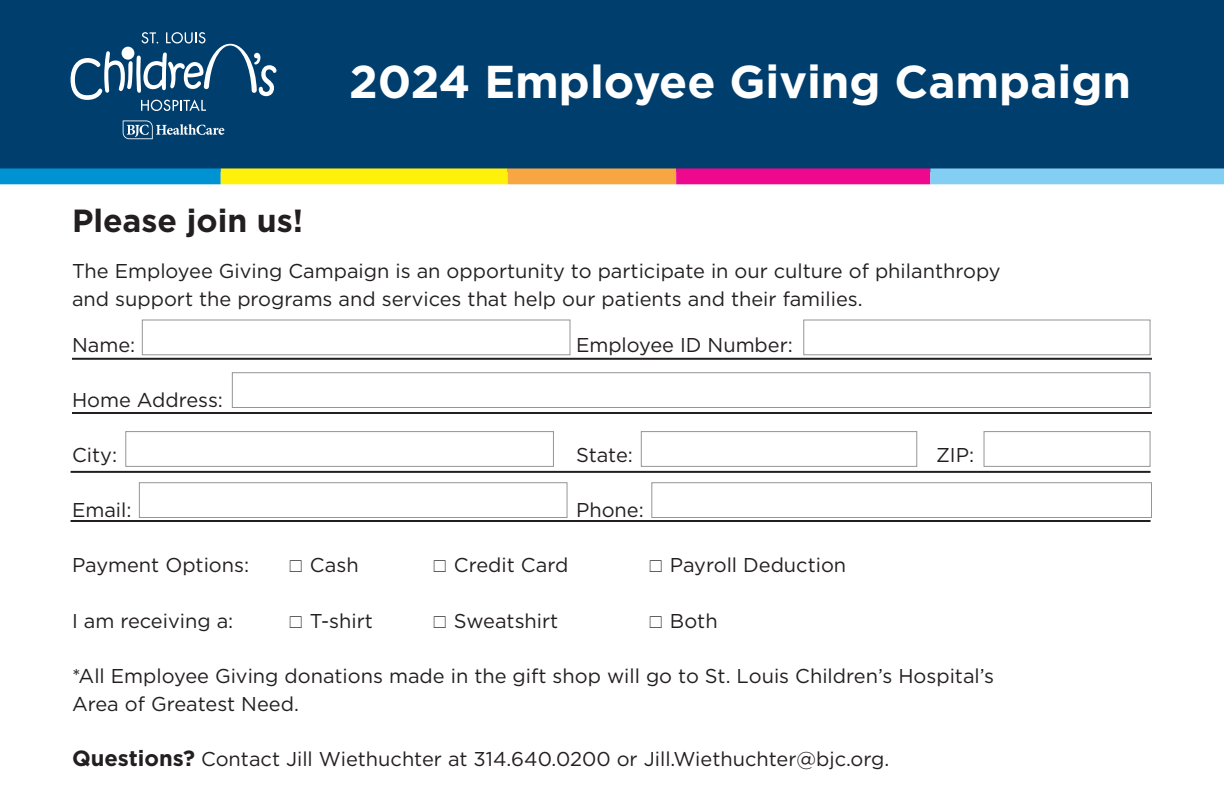
<style>
.page{position:relative;width:1224px;height:792px;background:#fff}
.page>*{position:absolute;margin:0;border:0;box-sizing:border-box;transform-origin:0 0}
.t1{font:700 46px "Gotham";color:#fff}
.t2{font:700 32px "Gotham";color:#231f20}
.t3{font:20px/28px "Gotham";color:#231f20}
.s1{font-weight:700;font-size:22px}
</style>
<div class="page">
<div style="left:0;top:0;width:1224px;height:171px;background:#003e6d"></div>
<svg style="left:71px;top:32px;width:205px;height:79px"></svg>
<svg style="left:123px;top:120px;width:101px;height:19px"></svg>
<div style="left:0;top:168px;width:221px;height:16px;background:#0093d3"></div>
<div style="left:221px;top:168px;width:287px;height:16px;background:#fff109"></div>
<div style="left:508px;top:168px;width:168px;height:16px;background:#f7a642"></div>
<div style="left:676px;top:168px;width:254px;height:16px;background:#ed088d"></div>
<div style="left:930px;top:168px;width:294px;height:16px;background:#83cff3"></div>
<hr style="left:72px;top:358px;width:1080px;height:2px;background:#231f20">
<hr style="left:72px;top:412px;width:1080px;height:2px;background:#231f20">
<hr style="left:71px;top:471px;width:1080px;height:2px;background:#231f20">
<hr style="left:71px;top:520px;width:1080px;height:2px;background:#231f20">
<div style="left:142px;top:320px;width:428px;height:35px;border:1px solid #939598"></div>
<div style="left:803px;top:320px;width:348px;height:35px;border:1px solid #939598"></div>
<div style="left:232px;top:372px;width:919px;height:36px;border:1px solid #939598"></div>
<div style="left:125px;top:431px;width:429px;height:36px;border:1px solid #939598"></div>
<div style="left:641px;top:431px;width:276px;height:36px;border:1px solid #939598"></div>
<div style="left:984px;top:431px;width:167px;height:36px;border:1px solid #939598"></div>
<div style="left:139px;top:482px;width:429px;height:36px;border:1px solid #939598"></div>
<div style="left:651px;top:482px;width:501px;height:36px;border:1px solid #939598"></div>
<p class="t1" style="left:349px;top:51px;width:783px">2024 Employee Giving Campaign</p>
<p class="t2" style="left:72px;top:199px;width:233px">Please join us!</p>
<p class="t3" style="left:72px;top:256px;width:930px">The Employee Giving Campaign is an opportunity to participate in our culture of philanthropy and support the programs and services that help our patients and their families.</p>
<p class="t3" style="left:72px;top:330px;width:65px">Name:</p>
<p class="t3" style="left:576px;top:330px;width:218px">Employee ID Number:</p>
<p class="t3" style="left:72px;top:385px;width:153px">Home Address:</p>
<p class="t3" style="left:72px;top:440px;width:47px">City:</p>
<p class="t3" style="left:576px;top:440px;width:58px">State:</p>
<p class="t3" style="left:936px;top:440px;width:40px">ZIP:</p>
<p class="t3" style="left:72px;top:495px;width:61px">Email:</p>
<p class="t3" style="left:576px;top:495px;width:69px">Phone:</p>
<p class="t3" style="left:72px;top:550px;width:179px">Payment Options:</p>
<p class="t3" style="left:310px;top:550px;width:50px">Cash</p>
<p class="t3" style="left:454px;top:550px;width:116px">Credit Card</p>
<p class="t3" style="left:670px;top:550px;width:178px">Payroll Deduction</p>
<p class="t3" style="left:72px;top:606px;width:163px">I am receiving a:</p>
<p class="t3" style="left:310px;top:606px;width:64px">T-shirt</p>
<p class="t3" style="left:454px;top:606px;width:106px">Sweatshirt</p>
<p class="t3" style="left:670px;top:606px;width:49px">Both</p>
<p class="t3" style="left:72px;top:661px;width:924px">*All Employee Giving donations made in the gift shop will go to St. Louis Children’s Hospital’s<br>Area of Greatest Need.</p>
<p class="t3" style="left:72px;top:744px;width:819px"><span class="s1">Questions?</span> Contact Jill Wiethuchter at 314.640.0200 or Jill.Wiethuchter@bjc.org.</p>
</div>
